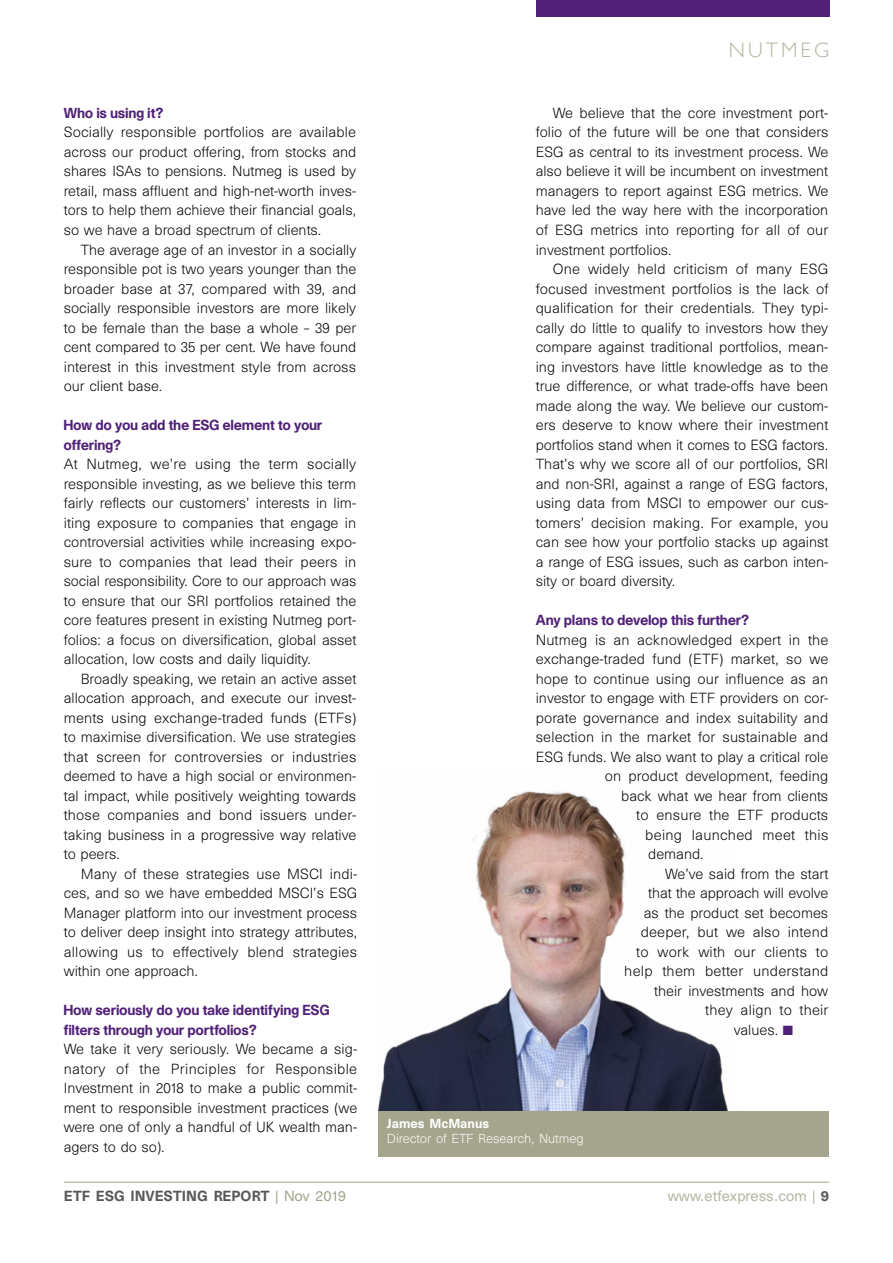
<style>
.page{position:relative;width:893px;height:1263px;background:#fff}
.page>*{position:absolute;margin:0;border:0;box-sizing:border-box;transform-origin:0 0}
.t1{font:300 21px "Gill Sans";letter-spacing:.15em;color:#b6b5a1}
.t2{font:300 13.5px/19.5px "Unica SB";color:#000;text-align:justify}
.t3{font:500 13.5px/19.5px "Unica SH";letter-spacing:.025em;color:#512178}
.t4{font:300 13.5px "Unica SB";letter-spacing:.02em;color:#000}
.t5{font:500 13.5px "Unica SB";color:#575756}
.t6{font:13.5px "Unica SB";color:#b6b5a1}
.t7{font:300 12px "Unica SB";color:#fff}
.t8{font:500 12px "Unica SB";color:#fff}
.s1{color:#512178}
.s2{font-weight:400;color:#a5a58d}
.s3{font-weight:500;color:#575756}
</style>
<div class="page">
<hr style="left:64px;top:1182px;width:765px;height:1px;background:#a5a58d">
<div style="left:536px;top:0;width:293px;height:17px;background:#512178"></div>
<img style="left:378px;top:791px;width:350px;height:320px">
<div style="left:378px;top:1111px;width:451px;height:46px;background:#a5a58d"></div>
<p class="t3" style="left:64px;top:103px;width:101px">Who is using it?</p>
<p class="t2" style="left:64px;top:123px;width:294px">Socially responsible portfolios are available across our product offering, from stocks and shares ISAs to pensions. Nutmeg is used by retail, mass affluent and high-net-worth inves&shy;tors to help them achieve their financial goals, so we have a broad spectrum of clients.</p>
<p class="t2" style="left:64px;top:240px;width:294px;text-indent:17px">The average age of an investor in a socially responsible pot is two years younger than the broader base at 37, compared with 39, and socially responsible investors are more likely to be female than the base a whole – 39 per cent compared to 35 per cent. We have found interest in this investment style from across our client base.</p>
<p class="t3" style="left:64px;top:415px;width:260px">How do you add the ESG element to your offering?</p>
<p class="t2" style="left:64px;top:454px;width:294px">At Nutmeg, we’re using the term socially responsible investing, as we believe this term fairly reflects our customers’ interests in lim&shy;iting exposure to companies that engage in controversial activities while increasing expo&shy;sure to companies that lead their peers in social responsibility. Core to our approach was to ensure that our SRI portfolios retained the core features present in existing Nutmeg port&shy;folios: a focus on diversification, global asset allocation, low costs and daily liquidity.</p>
<p class="t2" style="left:64px;top:669px;width:294px;text-indent:17px">Broadly speaking, we retain an active asset allocation approach, and execute our invest&shy;ments using exchange-traded funds (ETFs) to maximise diversification. We use strategies that screen for controversies or industries deemed to have a high social or environmen&shy;tal impact, while positively weighting towards those companies and bond issuers under&shy;taking business in a progressive way relative to peers.</p>
<p class="t2" style="left:64px;top:864px;width:295px;text-indent:17px">Many of these strategies use MSCI indi&shy;ces, and so we have embedded MSCI’s ESG Manager platform into our investment process to deliver deep insight into strategy attributes, allowing us to effectively blend strategies within one approach.</p>
<p class="t3" style="left:64px;top:1000px;width:267px">How seriously do you take identifying ESG filters through your portfolios?</p>
<p class="t2" style="left:64px;top:1039px;width:295px">We take it very seriously. We became a sig&shy;natory of the Principles for Responsible Investment in 2018 to make a public commit&shy;ment to responsible investment practices (we were one of only a handful of UK wealth man&shy;agers to do so).</p>
<h1 class="t1" style="left:729px;top:34px;width:102px">NUTMEG</h1>
<p class="t2" style="left:536px;top:103px;width:294px;text-indent:17px">We believe that the core investment port&shy;folio of the future will be one that considers ESG as central to its investment process. We also believe it will be incumbent on investment managers to report against ESG metrics. We have led the way here with the incorporation of ESG metrics into reporting for all of our investment portfolios.</p>
<p class="t2" style="left:536px;top:259px;width:294px;text-indent:17px">One widely held criticism of many ESG focused investment portfolios is the lack of qualification for their credentials. They typi&shy;cally do little to qualify to investors how they compare against traditional portfolios, mean&shy;ing investors have little knowledge as to the true difference, or what trade-offs have been made along the way. We believe our custom&shy;ers deserve to know where their investment portfolios stand when it comes to ESG factors.<br>That’s why we score all of our portfolios, SRI and non-SRI, against a range of ESG factors, using data from MSCI to empower our cus&shy;tomers’ decision making. For example, you can see how your portfolio stacks up against a range of ESG issues, such as carbon inten&shy;sity or board diversity.</p>
<p class="t3" style="left:536px;top:610px;width:215px">Any plans to develop this further?</p>
<p class="t2" style="left:536px;top:630px;width:294px">Nutmeg is an acknowledged expert in the</p>
<p class="t2" style="left:536px;top:649px;width:294px">exchange-traded fund (ETF) market, so we</p>
<p class="t2" style="left:536px;top:669px;width:294px">hope to continue using our influence as an</p>
<p class="t2" style="left:536px;top:688px;width:294px">investor to engage with ETF providers on cor-</p>
<p class="t2" style="left:536px;top:708px;width:294px">porate governance and index suitability and</p>
<p class="t2" style="left:536px;top:727px;width:294px">selection in the market for sustainable and</p>
<p class="t2" style="left:536px;top:747px;width:294px">ESG funds. We also want to play a critical role</p>
<p class="t2" style="left:605px;top:766px;width:225px">on product development, feeding</p>
<p class="t2" style="left:621px;top:786px;width:209px">back what we hear from clients</p>
<p class="t2" style="left:636px;top:805px;width:193px">to ensure the ETF products</p>
<p class="t4" style="left:645px;top:826px;width:185px">being launched meet this</p>
<p class="t2" style="left:648px;top:844px;width:57px">demand.</p>
<p class="t2" style="left:665px;top:864px;width:164px">We’ve said from the start</p>
<p class="t2" style="left:648px;top:883px;width:182px">that the approach will evolve</p>
<p class="t2" style="left:644px;top:903px;width:186px">as the product set becomes</p>
<p class="t2" style="left:641px;top:922px;width:189px">deeper, but we also intend</p>
<p class="t2" style="left:636px;top:942px;width:193px">to work with our clients to</p>
<p class="t4" style="left:624px;top:963px;width:205px">help them better understand</p>
<p class="t2" style="left:654px;top:981px;width:175px">their investments and how</p>
<p class="t2" style="left:705px;top:1000px;width:125px">they align to their</p>
<p class="t2" style="left:734px;top:1020px;width:61px">values. <span class="s1">■</span></p>
<p class="t8" style="left:387px;top:1116px;width:104px">James McManus</p>
<p class="t7" style="left:387px;top:1131px;width:198px">Director of ETF Research, Nutmeg</p>
<p class="t5" style="left:64px;top:1187px;width:284px">ETF ESG INVESTING REPORT <span class="s2">| Nov 2019</span></p>
<p class="t6" style="left:668px;top:1188px;width:163px">www.etfexpress.com | <span class="s3">9</span></p>
</div>
